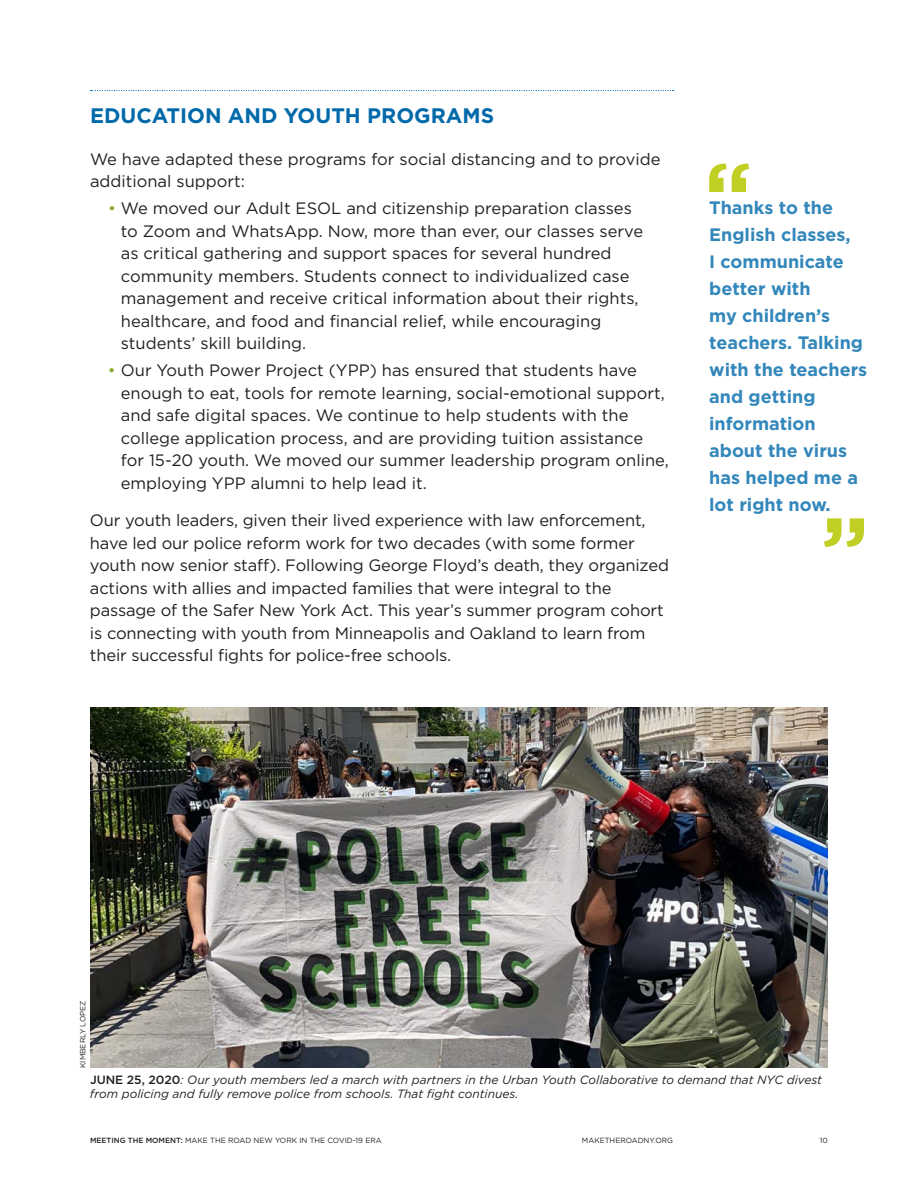
<style>
.page{position:relative;width:918px;height:1188px;background:#fff}
.page>*{position:absolute;margin:0;border:0;box-sizing:border-box;transform-origin:0 0}
.Subhead{font:700 21px "Gotham";color:#0069aa}
.t1{font:700 18px/27px "Gotham";color:#3387bb}
.List{font:16.5px/22.5px "Gotham";color:#231f20}
.Body{font:16.5px/22.5px "Gotham";letter-spacing:-.01em;color:#231f20}
.Photo_Caption{font:italic 12px/14.4px "Gotham";color:#231f20}
.Photo_Credit{font:7.5px "Gotham";color:#231f20}
.s1{color:#88ac2e}
.s2{font-weight:500;font-style:normal}
.s3{font-weight:500}
</style>
<div class="page">
<svg style="left:91px;top:90px;width:583px;height:1px"></svg>
<img style="left:90px;top:707px;width:738px;height:361px">
<svg style="left:709px;top:164px;width:40px;height:28px"></svg>
<svg style="left:824px;top:518px;width:40px;height:29px"></svg>
<p class="Subhead" style="left:90px;top:101px;width:406px">EDUCATION AND YOUTH PROGRAMS</p>
<p class="Body" style="left:90px;top:147px;width:572px">We have adapted these programs for social distancing and to provide additional support:</p>
<p class="List" style="left:121px;top:197px;width:524px;text-indent:-13px"><span class="s1">•</span> We moved our Adult ESOL and citizenship preparation classes to Zoom and WhatsApp. Now, more than ever, our classes serve as critical gathering and support spaces for several hundred community members. Students connect to individualized case management and receive critical information about their rights, healthcare, and food and financial relief, while encouraging students’ skill building.</p>
<p class="List" style="left:121px;top:359px;width:550px;text-indent:-13px"><span class="s1">•</span> Our Youth Power Project (YPP) has ensured that students have enough to eat, tools for remote learning, social-emotional support, and safe digital spaces. We continue to help students with the college application process, and are providing tuition assistance for 15-20 youth. We moved our summer leadership program online, employing YPP alumni to help lead it.</p>
<p class="Body" style="left:90px;top:509px;width:580px">Our youth leaders, given their lived experience with law enforcement, have led our police reform work for two decades (with some former youth now senior staff). Following George Floyd’s death, they organized actions with allies and impacted families that were integral to the passage of the Safer New York Act. This year’s summer program cohort is connecting with youth from Minneapolis and Oakland to learn from their successful fights for police-free schools.</p>
<p class="t1" style="left:709px;top:194px;width:160px">Thanks to the<br>English classes,<br>I communicate better with<br>my children’s teachers. Talking with the teachers and getting information about the virus has helped me a lot right now.</p>
<p class="Photo_Credit" style="left:78px;top:1068px;width:69px;rotate:-90deg">KIMBERLY LOPEZ</p>
<p class="Photo_Caption" style="left:90px;top:1072px;width:734px"><span class="s2">JUNE 25, 2020</span>: Our youth members led a march with partners in the Urban Youth Collaborative to demand that NYC divest from policing and fully remove police from schools. That fight continues.</p>
<p class="Photo_Credit" style="left:90px;top:1136px;width:293px"><span class="s3">MEETING THE MOMENT:</span> MAKE THE ROAD NEW YORK IN THE COVID-19 ERA</p>
<p class="Photo_Credit" style="left:582px;top:1136px;width:93px">MAKETHEROADNY.ORG</p>
<p class="Photo_Credit" style="left:820px;top:1136px;width:10px">10</p>
</div>
